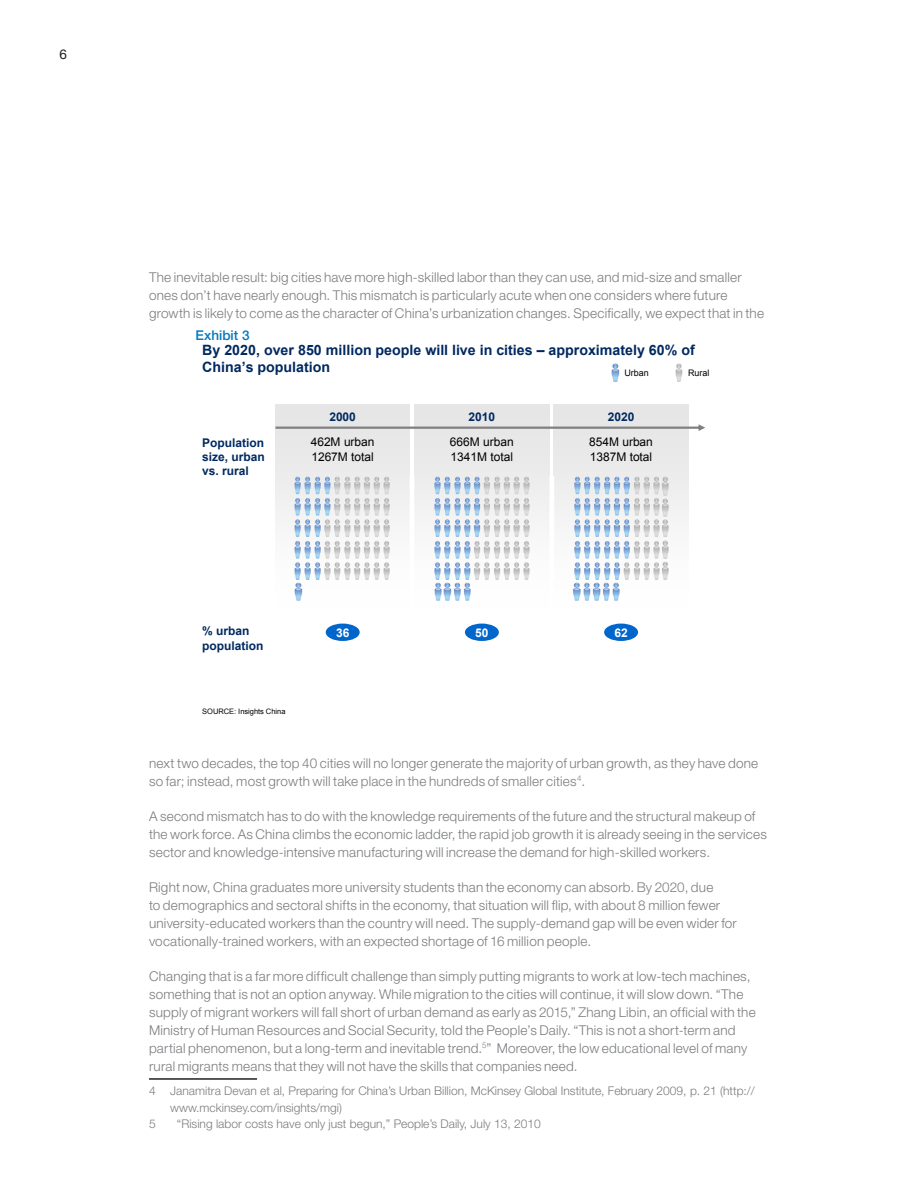
<style>
.page{position:relative;width:918px;height:1188px;background:#fff}
.page>*{position:absolute;margin:0;border:0;box-sizing:border-box;transform-origin:0 0}
.t1{font:700 14.25px/17.1px "Arial";color:#002960}
.Body{font:300 13.5px/18px "Helvetica Neue LT Std";letter-spacing:.015em;color:#7a7c7f}
.Exhibit_headers{font:500 13.5px "Helvetica Neue LT Std";color:#0079c2}
.t2{font:13.5px "Helvetica Neue LT Std";color:#231f20}
.Footnotes{font:300 12px/16.5px "Helvetica Neue LT Std";color:#7a7c7f}
.t3{font:12px/14.4px "Arial";color:#000}
.t4{font:700 12px/14.4px "Arial";color:#002960;text-align:justify}
.t5{font:700 12px "Arial";color:#fff}
.t6{font:9px "Arial";color:#000}
.t7{font:7.5px "Arial";color:#000}
</style>
<div class="page">
<hr style="left:149px;top:1078px;width:108px;height:2px;background:#231f20">
<img style="left:612px;top:364px;width:7px;height:18px">
<img style="left:675px;top:364px;width:8px;height:18px">
<img style="left:275px;top:404px;width:135px;height:220px">
<img style="left:415px;top:404px;width:134px;height:220px">
<img style="left:554px;top:404px;width:134px;height:220px">
<svg style="left:275px;top:424px;width:430px;height:7px;background:#c6c6c6"></svg>
<div style="left:326px;top:624px;width:34px;height:17px;background:#06c;border-radius:50%"></div>
<div style="left:465px;top:624px;width:34px;height:17px;background:#06c;border-radius:50%"></div>
<div style="left:604px;top:624px;width:34px;height:17px;background:#06c;border-radius:50%"></div>
<img style="left:295px;top:477px;width:364px;height:102px">
<img style="left:434px;top:582px;width:7px;height:18px">
<img style="left:295px;top:582px;width:7px;height:18px">
<img style="left:444px;top:582px;width:7px;height:18px">
<img style="left:454px;top:582px;width:7px;height:18px">
<img style="left:463px;top:582px;width:8px;height:18px">
<img style="left:662px;top:498px;width:7px;height:18px">
<img style="left:662px;top:477px;width:7px;height:18px">
<img style="left:662px;top:519px;width:7px;height:18px">
<img style="left:662px;top:540px;width:7px;height:18px">
<img style="left:662px;top:561px;width:7px;height:18px">
<img style="left:573px;top:582px;width:7px;height:18px">
<img style="left:583px;top:582px;width:7px;height:18px">
<img style="left:593px;top:582px;width:7px;height:18px">
<img style="left:603px;top:582px;width:7px;height:18px">
<img style="left:613px;top:582px;width:7px;height:18px">
<p class="t2" style="left:60px;top:46px;width:9px">6</p>
<p class="Body" style="left:149px;top:268px;width:617px">The inevitable result: big cities have more high-skilled labor than they can use, and mid-size and smaller ones don’t have nearly enough. This mismatch is particularly acute when one considers where future growth is likely to come as the character of China’s urbanization changes. Specifically, we expect that in the</p>
<p class="Exhibit_headers" style="left:196px;top:327px;width:56px">Exhibit 3</p>
<p class="t1" style="left:202px;top:342px;width:494px">By 2020, over 850 million people will live in cities – approximately 60% of<br>China’s population</p>
<p class="t6" style="left:624px;top:367px;width:26px">Urban</p>
<p class="t6" style="left:688px;top:367px;width:23px">Rural</p>
<p class="t4" style="left:329px;top:410px;width:28px">2000</p>
<p class="t4" style="left:469px;top:410px;width:28px">2010</p>
<p class="t4" style="left:608px;top:410px;width:28px">2020</p>
<p class="t4" style="left:202px;top:435px;width:64px">Population size, urban vs. rural</p>
<p class="t3" style="left:311px;top:435px;width:65px">462M urban<br>1267M total</p>
<p class="t3" style="left:450px;top:435px;width:65px">666M urban<br>1341M total</p>
<p class="t3" style="left:589px;top:435px;width:65px">854M urban<br>1387M total</p>
<p class="t4" style="left:202px;top:624px;width:49px">% urban</p>
<p class="t5" style="left:336px;top:625px;width:15px">36</p>
<p class="t5" style="left:475px;top:625px;width:15px">50</p>
<p class="t5" style="left:614px;top:625px;width:15px">62</p>
<p class="t4" style="left:202px;top:639px;width:63px">population</p>
<p class="t7" style="left:202px;top:706px;width:85px">SOURCE: Insights China</p>
<p class="Body" style="left:149px;top:754px;width:611px">next two decades, the top 40 cities will no longer generate the majority of urban growth, as they have done so far; instead, most growth will take place in the hundreds of smaller cities<sup>4</sup>.</p>
<p class="Body" style="left:149px;top:807px;width:619px">A second mismatch has to do with the knowledge requirements of the future and the structural makeup of the work force. As China climbs the economic ladder, the rapid job growth it is already seeing in the services sector and knowledge-intensive manufacturing will increase the demand for high-skilled workers.</p>
<p class="Body" style="left:149px;top:878px;width:589px">Right now, China graduates more university students than the economy can absorb. By 2020, due<br>to demographics and sectoral shifts in the economy, that situation will flip, with about 8 million fewer university-educated workers than the country will need. The supply-demand gap will be even wider for vocationally-trained workers, with an expected shortage of 16 million people.</p>
<p class="Body" style="left:149px;top:967px;width:608px">Changing that is a far more difficult challenge than simply putting migrants to work at low-tech machines, something that is not an option anyway. While migration to the cities will continue, it will slow down. “The supply of migrant workers will fall short of urban demand as early as 2015,” Zhang Libin, an official with the Ministry of Human Resources and Social Security, told the People’s Daily. “This is not a short-term and partial phenomenon, but a long-term and inevitable trend.<sup>5</sup>” Moreover, the low educational level of many rural migrants means that they will not have the skills that companies need.</p>
<p class="Footnotes" style="left:170px;top:1083px;width:586px;text-indent:-21px">4 Janamitra Devan et al, Preparing for China’s Urban Billion, McKinsey Global Institute, February 2009, p. 21 (http:// www.mckinsey.com/insights/mgi)</p>
<p class="Footnotes" style="left:149px;top:1116px;width:8px">5</p>
<p class="Footnotes" style="left:177px;top:1116px;width:365px">“Rising labor costs have only just begun,” People’s Daily, July 13, 2010</p>
</div>
